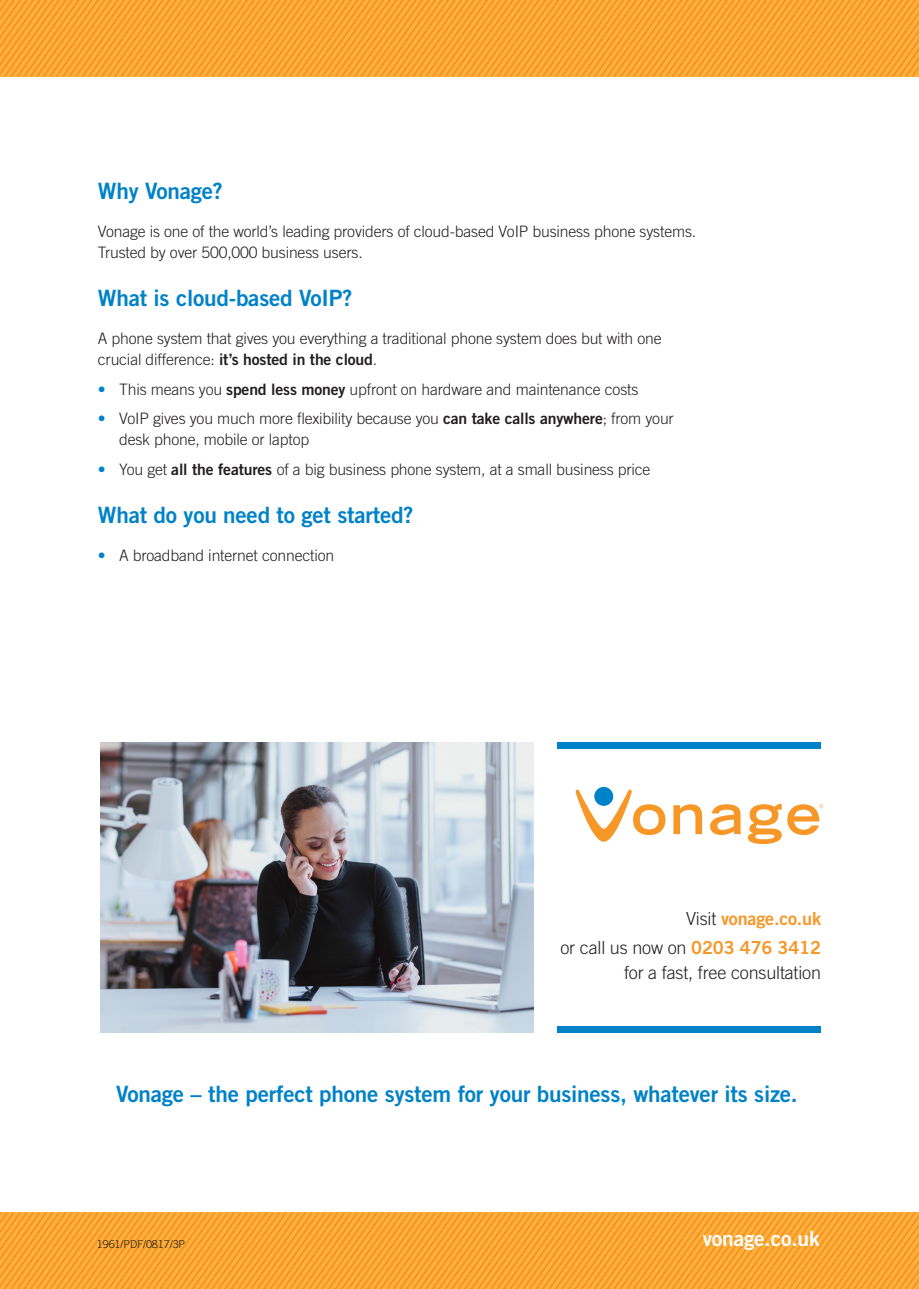
<style>
.page{position:relative;width:919px;height:1289px;background:#fff}
.page>*{position:absolute;margin:0;border:0;box-sizing:border-box;transform-origin:0 0}
.t1{font:22.5px "Trade Gothic LT Std Bd 2";letter-spacing:-.01em;color:#0082c8}
.t2{font:21px "Trade Gothic LT Std Bd 2";letter-spacing:-.01em;color:#fff}
.t3{font:300 18px/25.5px "Trade Gothic LT Std";letter-spacing:-.01em;color:#231f20;text-align:right}
.t4{font:18px "Trade Gothic LT Std Bd 2";letter-spacing:-.01em;color:#f79727}
.t5{font:300 15.75px/21px "Trade Gothic LT Std";letter-spacing:-.01em;color:#231f20}
.t6{font:15.75px "Trade Gothic LT Std Bd 2";letter-spacing:-.01em;color:#231f20}
.t7{font:300 10.8px "Trade Gothic LT Std";letter-spacing:-.01em;color:#231f20}
.s1{font-family:"Trade Gothic LT Std";font-weight:300}
.s2{color:#0082c8}
.s3{font-family:"Trade Gothic LT Std Bd 2";font-weight:400}
.s4{font-family:"Trade Gothic LT Std";font-weight:300;color:#231f20}
.s5{font-family:"Trade Gothic LT Std Bd 2";font-weight:400;color:#f79727}
</style>
<div class="page">
<svg style="left:0;top:1212px;width:918px;height:76px;background:#f9a532"></svg>
<svg style="left:0;top:0;width:918px;height:77px;background:#f9a532"></svg>
<div style="left:557px;top:742px;width:264px;height:6px;background:#0082c8"></div>
<div style="left:557px;top:1026px;width:264px;height:6px;background:#0082c8"></div>
<svg style="left:575px;top:788px;width:90px;height:53px"></svg>
<svg style="left:673px;top:804px;width:29px;height:30px"></svg>
<svg style="left:710px;top:804px;width:31px;height:31px"></svg>
<svg style="left:747px;top:803px;width:34px;height:41px"></svg>
<svg style="left:787px;top:804px;width:36px;height:31px"></svg>
<img style="left:101px;top:742px;width:432px;height:290px">
<h1 class="t1" style="left:98px;top:177px;width:127px">Why Vonage?</h1>
<p class="t5" style="left:98px;top:221px;width:600px">Vonage is one of the world’s leading providers of cloud-based VoIP business phone systems.<br>Trusted by over 500,000 business users.</p>
<h1 class="t1" style="left:98px;top:284px;width:256px">What is cloud-based VoIP?</h1>
<p class="t5" style="left:98px;top:328px;width:565px">A phone system that gives you everything a traditional phone system does but with one</p>
<p class="t6" style="left:98px;top:350px;width:281px"><span class="s1">crucial difference:</span> it’s hosted in the cloud<span class="s1">.</span></p>
<p class="t5" style="left:98px;top:378px;width:542px"><span class="s2">•</span> This means you <span class="s3">spend less money</span> upfront on hardware and maintenance costs</p>
<p class="t5" style="left:119px;top:408px;width:556px;text-indent:-21px"><span class="s2">•</span> VoIP gives you much more flexibility because you <span class="s3">can take calls anywhere</span>; from your desk phone, mobile or laptop</p>
<p class="t5" style="left:98px;top:458px;width:554px"><span class="s2">•</span> You get <span class="s3">all the features</span> of a big business phone system, at a small business price</p>
<h1 class="t1" style="left:98px;top:501px;width:317px">What do you need to get started?</h1>
<p class="t5" style="left:98px;top:544px;width:238px"><span class="s2">•</span> A broadband internet connection</p>
<p class="t4" style="left:686px;top:907px;width:136px"><span class="s4">Visit</span> vonage.co.uk</p>
<p class="t3" style="left:560px;top:934px;width:262px">or call us now on <span class="s5">0203 476 3412 </span>for a fast, free consultation</p>
<h1 class="t1" style="left:116px;top:1079px;width:683px">Vonage – the perfect phone system for your business, whatever its size.</h1>
<p class="t7" style="left:97px;top:1238px;width:90px">1961/PDF/0817/3P</p>
<h2 class="t2" style="left:702px;top:1225px;width:118px">vonage.co.uk</h2>
</div>
